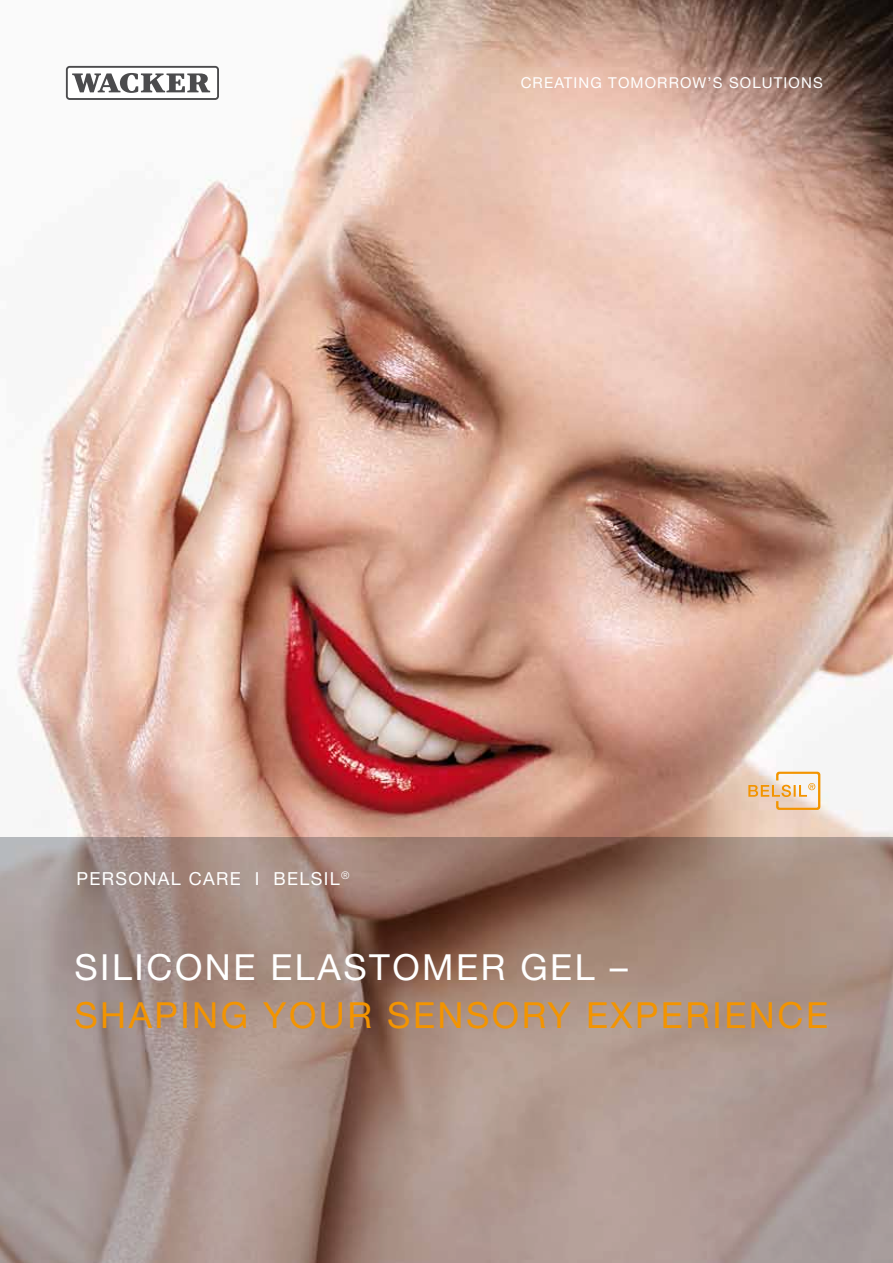
<style>
.page{position:relative;width:893px;height:1263px;background:#fff}
.page>*{position:absolute;margin:0;border:0;box-sizing:border-box;transform-origin:0 0}
.t1{font:36px "Helvetica Neue LT Pro";letter-spacing:.07em;color:#f39400}
.t2{font:36px "Helvetica Neue LT Pro";letter-spacing:.07em;color:#fff}
.t3{font:18px "Helvetica Neue LT Pro";color:#fff}
.t4{font:15px "Helvetica Neue LT Pro";letter-spacing:.075em;color:#fff}
.t5{font:300 10.5px "Helvetica Neue LT Pro";color:#fff}
</style>
<div class="page">
<img style="left:0;top:0;width:893px;height:838px">
<svg style="left:0;top:838px;width:893px;height:425px;background:#a48c84"></svg>
<div style="left:66px;top:66px;width:153px;height:34px;background:linear-gradient(to right,#545456,#535355);border-radius:4px"></div>
<div style="left:68px;top:68px;width:149px;height:30px;background:#fff;border-radius:2px"></div>
<svg style="left:72px;top:73px;width:138px;height:20px"></svg>
<svg style="left:748px;top:772px;width:72px;height:38px"></svg>
<p class="t4" style="left:521px;top:73px;width:304px">CREATING TOMORROW’S SOLUTIONS</p>
<p class="t3" style="left:77px;top:867px;width:27px">PERSONAL</p>
<p class="t3" style="left:189px;top:867px;width:14px">CARE</p>
<p class="t3" style="left:255px;top:867px;width:44px">I BELSIL</p>
<p class="t5" style="left:341px;top:869px;width:10px">®</p>
<p class="t2" style="left:74px;top:945px;width:555px">SILICONE ELASTOMER GEL –</p>
<p class="t1" style="left:74px;top:993px;width:755px">SHAPING YOUR SENSORY EXPERIENCE</p>
</div>
